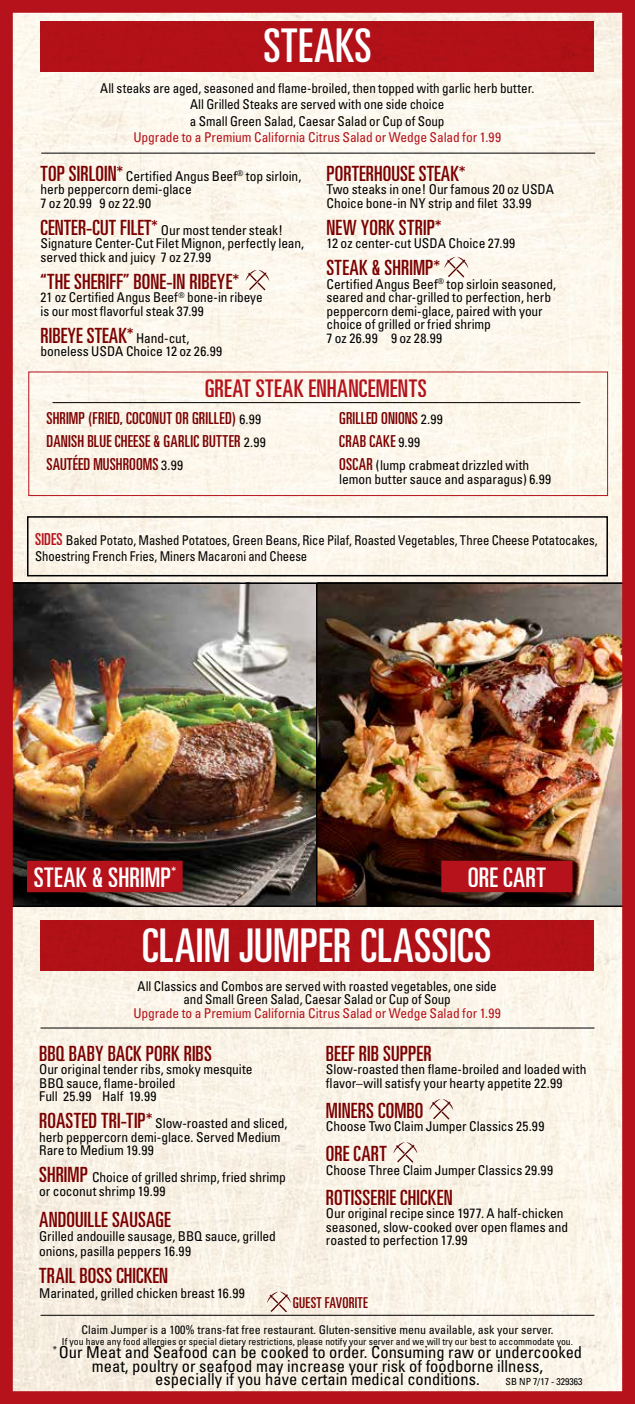
<style>
.page{position:relative;width:635px;height:1404px;background:#fff}
.page>*{position:absolute;margin:0;border:0;box-sizing:border-box;transform-origin:0 0}
.t1{font:ultra-condensed 46.5px "Univers";letter-spacing:.01em;color:#fff}
.t2{font:ultra-condensed 27px "Univers";letter-spacing:.01em;color:#fff}
.t3{font:ultra-condensed 24.3px "Univers";letter-spacing:.015em;color:#b5121b}
.t4{font:ultra-condensed 21px "Univers";letter-spacing:.005em;color:#7b0000}
.t5{font:condensed 16.5px/13.5px "Univers";color:#000;text-align:center}
.t6{font:ultra-condensed 16.5px/23.1px "Univers";letter-spacing:.01em;color:#7b0000}
.t7{font:ultra-condensed 15px "Univers";letter-spacing:.015em;color:#7b0000}
.t8{font:condensed 13.5px/13.5px "Univers";letter-spacing:-.005em;color:#000}
.t9{font:condensed 13.5px/16.5px "Univers";letter-spacing:-.005em;color:#000;scale:.94 1}
.t10{font:condensed 13.5px "Univers";letter-spacing:-.005em;color:#b5121b}
.t11{font:condensed 12px "Univers";color:#000}
.t12{font:condensed 9.75px "Univers";color:#000}
.s1{font-stretch:ultra-condensed;font-size:21px;color:#7b0000}
.s2{font-stretch:condensed;font-size:13.5px;color:#000}
.s3{font-stretch:ultra-condensed;font-size:16.5px;color:#7b0000}
.s4{font-stretch:ultra-condensed;font-size:16.5px;color:#b5121b}
</style>
<div class="page">
<img style="left:0;top:0;width:634px;height:1404px">
<h1 class="t1" style="left:263px;top:19px;width:110px">STEAKS</h1>
<p class="t8" style="left:100px;top:79px;width:435px;line-height:16.5px;text-align:center">All steaks are aged, seasoned and flame-broiled, then topped with garlic herb butter.<br>All Grilled Steaks are served with one side choice<br>a Small Green Salad, Caesar Salad or Cup of Soup</p>
<p class="t10" style="left:133px;top:129px;width:369px">Upgrade to a Premium California Citrus Salad or Wedge Salad for 1.99</p>
<p class="t8" style="left:40px;top:169px;width:262px"><span class="s1">TOP SIRLOIN*</span> Certified Angus Beef<sup>®</sup> top sirloin, herb peppercorn demi-glace<br>7 oz 20.99 9 oz 22.90</p>
<p class="t8" style="left:40px;top:223px;width:265px"><span class="s1">CENTER-CUT FILET*</span> Our most tender steak!<br>Signature Center-Cut Filet Mignon, perfectly lean, served thick and juicy 7 oz 27.99</p>
<h3 class="t4" style="left:40px;top:269px;width:200px">“THE SHERIFF” BONE-IN RIBEYE*</h3>
<p class="t8" style="left:40px;top:290px;width:224px">21 oz Certified Angus Beef<sup>®</sup> bone-in ribeye is our most flavorful steak 37.99</p>
<h3 class="t4" style="left:40px;top:323px;width:150px">RIBEYE STEAK* <span class="s2">Hand-cut,</span></h3>
<p class="t8" style="left:40px;top:344px;width:183px">boneless USDA Choice 12 oz 26.99</p>
<h3 class="t4" style="left:326px;top:161px;width:140px">PORTERHOUSE STEAK*</h3>
<p class="t8" style="left:326px;top:182px;width:229px">Two steaks in one! Our famous 20 oz USDA<br>Choice bone-in NY strip and filet 33.99</p>
<h3 class="t4" style="left:326px;top:215px;width:116px">NEW YORK STRIP*</h3>
<p class="t8" style="left:326px;top:236px;width:190px">12 oz center-cut USDA Choice 27.99</p>
<h3 class="t4" style="left:326px;top:256px;width:115px">STEAK &amp; SHRIMP*</h3>
<p class="t8" style="left:326px;top:277px;width:231px">Certified Angus Beef<sup>®</sup> top sirloin seasoned, seared and char-grilled to perfection, herb peppercorn demi-glace, paired with your choice of grilled or fried shrimp<br>7 oz 26.99 9 oz 28.99</p>
<h3 class="t3" style="left:205px;top:375px;width:223px">GREAT STEAK ENHANCEMENTS</h3>
<p class="t6" style="left:46px;top:407px;width:221px">SHRIMP (FRIED, COCONUT OR GRILLED) <span class="s2">6.99<br></span>DANISH BLUE CHEESE &amp; GARLIC BUTTER <span class="s2">2.99<br></span>SAUTÉED MUSHROOMS <span class="s2">3.99</span></p>
<p class="t6" style="left:339px;top:407px;width:105px">GRILLED ONIONS <span class="s2">2.99<br></span>CRAB CAKE <span class="s2">9.99</span></p>
<p class="t8" style="left:339px;top:458px;width:213px"><span class="s3">OSCAR</span> (lump crabmeat drizzled with lemon butter sauce and asparagus) 6.99</p>
<p class="t9" style="left:35px;top:531px;width:600px"><span class="s4">SIDES</span> Baked Potato, Mashed Potatoes, Green Beans, Rice Pilaf, Roasted Vegetables, Three Cheese Potatocakes,<br>Shoestring French Fries, Miners Macaroni and Cheese</p>
<h2 class="t2" style="left:34px;top:862px;width:144px">STEAK &amp; SHRIMP<sup>*</sup></h2>
<h2 class="t2" style="left:468px;top:862px;width:80px">ORE CART</h2>
<h1 class="t1" style="left:142px;top:919px;width:350px">CLAIM JUMPER CLASSICS</h1>
<p class="t8" style="left:137px;top:979px;width:361px;text-align:center">All Classics and Combos are served with roasted vegetables, one side and Small Green Salad, Caesar Salad or Cup of Soup</p>
<p class="t10" style="left:133px;top:1004px;width:369px">Upgrade to a Premium California Citrus Salad or Wedge Salad for 1.99</p>
<h3 class="t4" style="left:39px;top:1041px;width:174px">BBQ BABY BACK PORK RIBS</h3>
<p class="t8" style="left:39px;top:1063px;width:215px">Our original tender ribs, smoky mesquite<br>BBQ sauce, flame-broiled<br>Full 25.99 Half 19.99</p>
<p class="t8" style="left:39px;top:1117px;width:250px"><span class="s1">ROASTED TRI-TIP*</span> Slow-roasted and sliced, herb peppercorn demi-glace. Served Medium<br>Rare to Medium 19.99</p>
<p class="t8" style="left:39px;top:1171px;width:248px"><span class="s1">SHRIMP</span> Choice of grilled shrimp, fried shrimp or coconut shrimp 19.99</p>
<h3 class="t4" style="left:39px;top:1208px;width:133px">ANDOUILLE SAUSAGE</h3>
<p class="t8" style="left:39px;top:1228px;width:238px;line-height:15px">Grilled andouille sausage, BBQ sauce, grilled onions, pasilla peppers 16.99</p>
<h3 class="t4" style="left:39px;top:1263px;width:130px">TRAIL BOSS CHICKEN</h3>
<p class="t8" style="left:39px;top:1286px;width:207px">Marinated, grilled chicken breast 16.99</p>
<h3 class="t4" style="left:326px;top:1041px;width:107px">BEEF RIB SUPPER</h3>
<p class="t8" style="left:326px;top:1063px;width:262px">Slow-roasted then flame-broiled and loaded with flavor–will satisfy your hearty appetite 22.99</p>
<h3 class="t4" style="left:326px;top:1098px;width:99px">MINERS COMBO</h3>
<p class="t8" style="left:326px;top:1120px;width:220px">Choose Two Claim Jumper Classics 25.99</p>
<h3 class="t4" style="left:326px;top:1142px;width:62px">ORE CART</h3>
<p class="t8" style="left:326px;top:1163px;width:228px">Choose Three Claim Jumper Classics 29.99</p>
<h3 class="t4" style="left:326px;top:1185px;width:128px">ROTISSERIE CHICKEN</h3>
<p class="t8" style="left:326px;top:1207px;width:243px">Our original recipe since 1977. A half-chicken seasoned, slow-cooked over open flames and roasted to perfection 17.99</p>
<p class="t7" style="left:293px;top:1294px;width:77px">GUEST FAVORITE</p>
<p class="t11" style="left:81px;top:1322px;width:473px">Claim Jumper is a 100% trans-fat free restaurant. Gluten-sensitive menu available, ask your server.</p>
<p class="t12" style="left:62px;top:1335px;width:512px">If you have any food allergies or special dietary restrictions, please notify your server and we will try our best to accommodate you.</p>
<p class="t5" style="left:53px;top:1345px;width:531px"><sup>*</sup> Our Meat and Seafood can be cooked to order. Consuming raw or undercooked meat, poultry or seafood may increase your risk of foodborne illness,<br>especially if you have certain medical conditions.</p>
<p class="t12" style="left:505px;top:1375px;width:78px">SB NP 7/17 - 329363</p>
</div>
